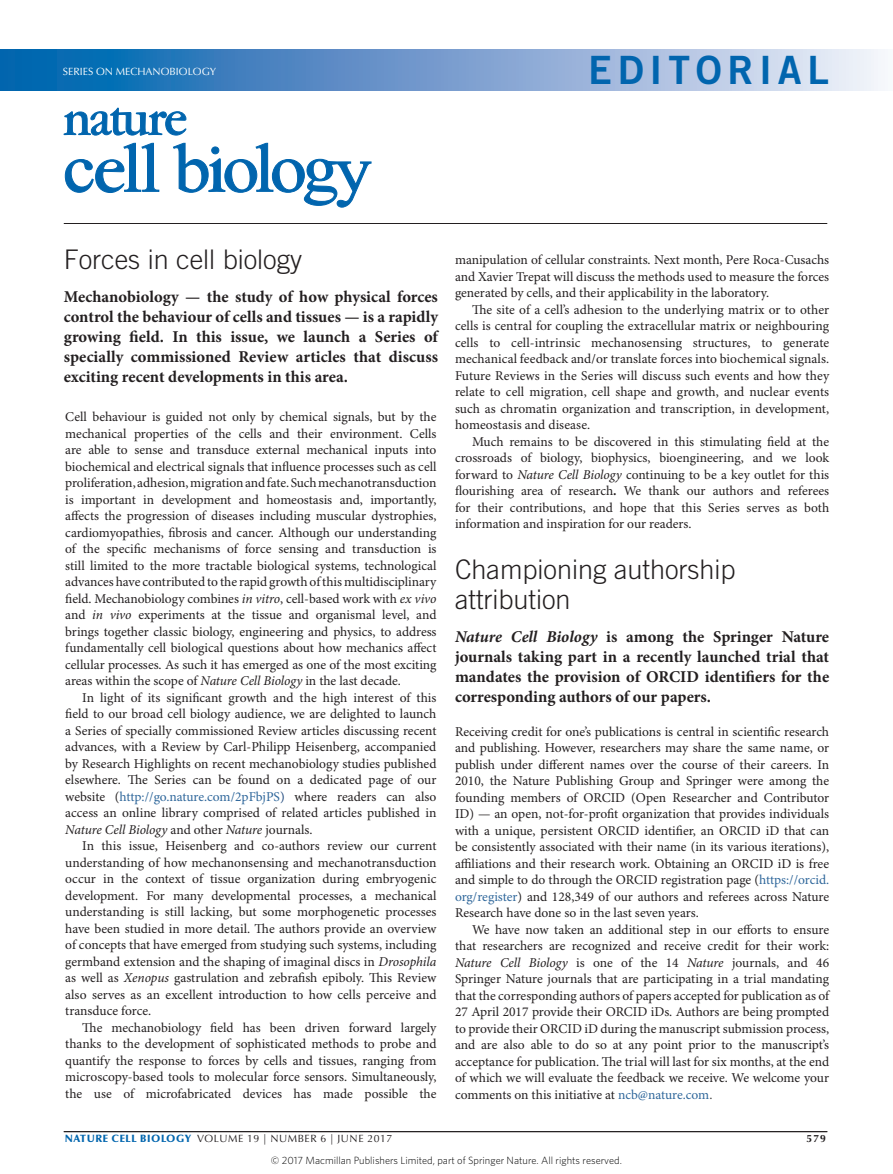
<style>
.page{position:relative;width:893px;height:1174px;background:#fff}
.page>*{position:absolute;margin:0;border:0;box-sizing:border-box;transform-origin:0 0}
.t1{font:39px "Trade Gothic LT Std Bd 2";letter-spacing:.145em;color:#0165ae}
.t2{font:300 27px/30px "Trade Gothic LT Std";color:#231f20}
.Abstract{font:700 16.5px/20px "Minion Pro";color:#231f20;text-align:justify}
.Body_Text{font:13.5px/16.5px "Minion Pro";color:#231f20;text-align:justify}
.BodyFirst{font:13.5px/16.5px "Minion Pro";letter-spacing:-.005em;color:#231f20;text-align:justify}
.t3{font:300 10.5px "Whitney";color:#000}
.t4{font:10.5px "Optima LT Std";letter-spacing:.05em;color:#231f20}
.t5{font:10.5px "Optima LT Std";color:#fff}
.t6{font:700 10.5px "Optima LT Std";color:#231f20}
.s1{font-style:italic}
.s2{color:#2f679b}
.s3{color:#1f497d}
.s4{font-weight:700}
.s5{color:#444}
.s6{font-weight:900;color:#0165ae}
</style>
<div class="page">
<hr style="left:64px;top:1131px;width:763px;height:1px;background:#231f20">
<svg style="left:64px;top:108px;width:122px;height:28px"></svg>
<svg style="left:64px;top:142px;width:96px;height:51px"></svg>
<svg style="left:173px;top:142px;width:199px;height:66px"></svg>
<svg style="left:1px;top:50px;width:880px;height:40px;background:#73a0cf"></svg>
<hr style="left:0;top:50px;width:1px;height:40px;background:#0165ae">
<hr style="left:64px;top:223px;width:763px;height:1px;background:#231f20">
<p class="t5" style="left:63px;top:65px;width:155px">SERIES ON MECHANOBIOLOGY</p>
<h1 class="t1" style="left:588px;top:46px;width:242px">EDITORIAL</h1>
<p class="t2" style="left:64px;top:244px;width:240px">Forces in cell biology</p>
<p class="Abstract" style="left:64px;top:288px;width:376px">Mechanobiology — the study of how physical forces control the behaviour of cells and tissues — is a rapidly growing field. In this issue, we launch a Series of specially commissioned Review articles that discuss exciting recent developments in this area.</p>
<p class="BodyFirst" style="left:65px;top:409px;width:373px">Cell behaviour is guided not only by chemical signals, but by the mechanical properties of the cells and their environment. Cells are able to sense and transduce external mechanical inputs into biochemical and electrical signals that influence processes such as cell proliferation, adhesion, migration and fate. Such mechanotransduction is important in development and homeostasis and, importantly, affects the progression of diseases including muscular dystrophies, cardiomyopathies, fibrosis and cancer. Although our understanding of the specific mechanisms of force sensing and transduction is still limited to the more tractable biological systems, technological advances have contributed to the rapid growth of this multidisciplinary field. Mechanobiology combines <span class="s1">in vitro</span>, cell-based work with <span class="s1">ex vivo </span>and <span class="s1">in vivo</span> experiments at the tissue and organismal level, and brings together classic biology, engineering and physics, to address fundamentally cell biological questions about how mechanics affect cellular processes. As such it has emerged as one of the most exciting areas within the scope of <span class="s1">Nature Cell Biology</span> in the last decade.</p>
<p class="Body_Text" style="left:65px;top:690px;width:373px;text-indent:17px">In light of its significant growth and the high interest of this field to our broad cell biology audience, we are delighted to launch a Series of specially commissioned Review articles discussing recent advances, with a Review by Carl-Philipp Heisenberg, accompanied by Research Highlights on recent mechanobiology studies published elsewhere. The Series can be found on a dedicated page of our website (<span class="s2">http://go.nature.com/2pFbjPS</span><span class="s3">)</span> where readers can also access an online library comprised of related articles published in <span class="s1">Nature Cell Biology</span> and other <span class="s1">Nature</span> journals.</p>
<p class="Body_Text" style="left:65px;top:838px;width:373px;text-indent:17px">In this issue, Heisenberg and co-authors review our current understanding of how mechanonsensing and mechanotransduction occur in the context of tissue organization during embryogenic development. For many developmental processes, a mechanical understanding is still lacking, but some morphogenetic processes have been studied in more detail. The authors provide an overview of concepts that have emerged from studying such systems, including germband extension and the shaping of imaginal discs in <span class="s1">Drosophila </span>as well as <span class="s1">Xenopus</span> gastrulation and zebrafish epiboly. This Review also serves as an excellent introduction to how cells perceive and transduce force.</p>
<p class="Body_Text" style="left:65px;top:1020px;width:373px;text-indent:17px">The mechanobiology field has been driven forward largely thanks to the development of sophisticated methods to probe and quantify the response to forces by cells and tissues, ranging from microscopy-based tools to molecular force sensors. Simultaneously, the use of microfabricated devices has made possible the</p>
<p class="Body_Text" style="left:455px;top:252px;width:376px">manipulation of cellular constraints. Next month, Pere Roca-Cusachs and Xavier Trepat will discuss the methods used to measure the forces generated by cells, and their applicability in the laboratory.</p>
<p class="Body_Text" style="left:455px;top:301px;width:376px;text-indent:17px">The site of a cell’s adhesion to the underlying matrix or to other cells is central for coupling the extracellular matrix or neighbouring cells to cell-intrinsic mechanosensing structures, to generate mechanical feedback and/or translate forces into biochemical signals.<br>Future Reviews in the Series will discuss such events and how they relate to cell migration, cell shape and growth, and nuclear events such as chromatin organization and transcription, in development, homeostasis and disease.</p>
<p class="Body_Text" style="left:455px;top:433px;width:376px;text-indent:17px">Much remains to be discovered in this stimulating field at the crossroads of biology, biophysics, bioengineering, and we look forward to <span class="s1">Nature Cell Biology</span> continuing to be a key outlet for this flourishing area of research<span class="s4">.</span> We thank our authors and referees for their contributions, and hope that this Series serves as both information and inspiration for our readers.</p>
<p class="t2" style="left:455px;top:554px;width:282px">Championing authorship attribution</p>
<p class="Abstract" style="left:455px;top:627px;width:376px"><span class="s1">Nature Cell Biology</span> is among the Springer Nature journals taking part in a recently launched trial that mandates the provision of ORCID identifiers for the corresponding authors of our papers.</p>
<p class="BodyFirst" style="left:455px;top:723px;width:376px">Receiving credit for one’s publications is central in scientific research and publishing. However, researchers may share the same name, or publish under different names over the course of their careers. In 2010, the Nature Publishing Group and Springer were among the founding members of ORCID (Open Researcher and Contributor ID) — an open, not-for-profit organization that provides individuals with a unique, persistent ORCID identifier, an ORCID iD that can be consistently associated with their name (in its various iterations), affiliations and their research work. Obtaining an ORCID iD is free and simple to do through the ORCID registration page (<span class="s2">https://orcid. org/register</span>) and 128,349 of our authors and referees across Nature Research have done so in the last seven years.</p>
<p class="Body_Text" style="left:455px;top:921px;width:376px;text-indent:17px">We have now taken an additional step in our efforts to ensure that researchers are recognized and receive credit for their work:<br><span class="s1">Nature Cell Biology</span> is one of the 14 <span class="s1">Nature</span> journals, and 46<br>Springer Nature journals that are participating in a trial mandating that the corresponding authors of papers accepted for publication as of 27 April 2017 provide their ORCID iDs. Authors are being prompted to provide their ORCID iD during the manuscript submission process, and are also able to do so at any point prior to the manuscript’s acceptance for publication. The trial will last for six months, at the end of which we will evaluate the feedback we receive. We welcome your comments on this initiative at <span class="s2">ncb@nature.com</span><span class="s5">.</span></p>
<p class="t4" style="left:65px;top:1132px;width:329px"><span class="s6">NATURE CELL BIOLOGY</span> VOLUME 19 | NUMBER 6 | JUNE 2017</p>
<p class="t6" style="left:806px;top:1132px;width:21px">579</p>
<p class="t3" style="left:271px;top:1153px;width:352px">© 2017 Macmillan Publishers Limited, part of Springer Nature. All rights reserved.</p>
</div>
